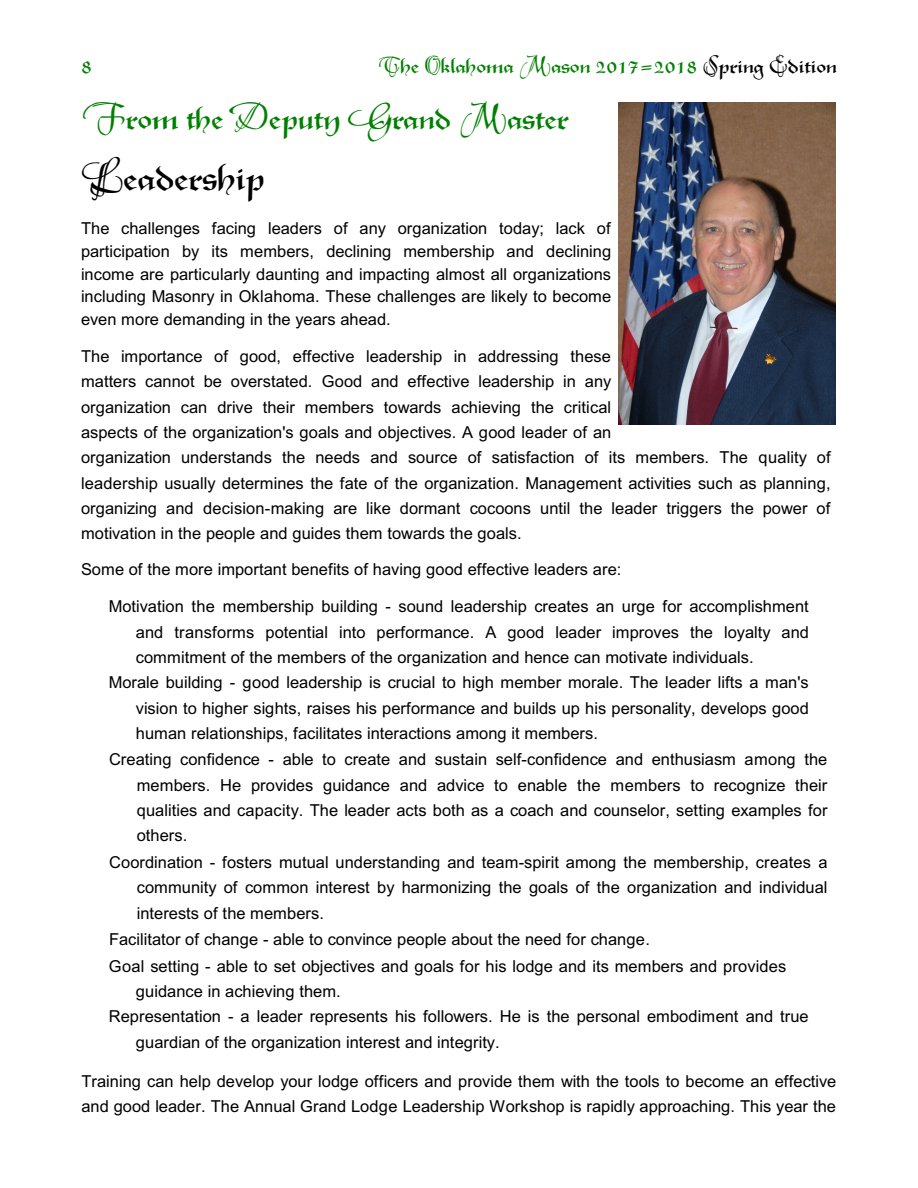
<style>
.page{position:relative;width:918px;height:1188px;background:#fff}
.page>*{position:absolute;margin:0;border:0;box-sizing:border-box;transform-origin:0 0}
.t1{font:31.5px "Xmas Terpiece Swashes";color:#000}
.t2{font:27px "Xmas Terpiece Swashes";color:#008000}
.t3{font:18px "Xmas Terpiece Swashes";color:#008000}
.t4{font:16.5px/25.3px "Arial";color:#000}
.s1{color:#000}
.s2{color:#080808}
</style>
<div class="page">
<img style="left:618px;top:102px;width:217px;height:322px">
<p class="t3" style="left:81px;top:54px;width:12px">8</p>
<p class="t3" style="left:379px;top:54px;width:459px">The Oklahoma Mason 2017-2018 <span class="s1">Spring Edition</span></p>
<h2 class="t2" style="left:81px;top:100px;width:489px">From the Deputy Grand Master</h2>
<h1 class="t1" style="left:81px;top:156px;width:186px">Leadership</h1>
<p class="t4" style="left:81px;top:218px;width:532px;line-height:22.8px;text-align:justify">The challenges facing leaders of any organization today; lack of participation by its members, declining membership and declining income are particularly daunting and impacting almost all organizations including Masonry in Oklahoma<span class="s2">.</span> These challenges are likely to become even more demanding in the years ahead.</p>
<p class="t4" style="left:81px;top:345px;width:751px">The importance of good, effective leadership in addressing these<br>matters cannot be overstated. Good and effective leadership in any<br>organization can drive their members towards achieving the critical<br>aspects of the organization's goals and objectives. A good leader of an<br>organization understands the needs and source of satisfaction of its members. The quality of leadership usually determines the fate of the organization<span class="s2">.</span> Management activities such as planning, organizing and decision-making are like dormant cocoons until the leader triggers the power of motivation in the people and guides them towards the goals.</p>
<p class="t4" style="left:81px;top:558px;width:542px">Some of the more important benefits of having good effective leaders are:</p>
<p class="t4" style="left:109px;top:595px;width:701px">Motivation the membership building - sound leadership creates an urge for accomplishment</p>
<p class="t4" style="left:136px;top:621px;width:675px">and transforms potential into performance. A good leader improves the loyalty and</p>
<p class="t4" style="left:136px;top:646px;width:619px">commitment of the members of the organization and hence can motivate individuals.</p>
<p class="t4" style="left:109px;top:671px;width:701px">Morale building - good leadership is crucial to high member morale. The leader lifts a man's</p>
<p class="t4" style="left:136px;top:697px;width:675px">vision to higher sights, raises his performance and builds up his personality, develops good</p>
<p class="t4" style="left:136px;top:722px;width:464px">human relationships, facilitates interactions among it members.</p>
<p class="t4" style="left:109px;top:748px;width:720px">Creating confidence - able to create and sustain self-confidence and enthusiasm among the</p>
<p class="t4" style="left:137px;top:774px;width:692px">members. He provides guidance and advice to enable the members to recognize their</p>
<p class="t4" style="left:137px;top:799px;width:692px">qualities and capacity. The leader acts both as a coach and counselor, setting examples for</p>
<p class="t4" style="left:137px;top:824px;width:52px">others<span class="s2">.</span></p>
<p class="t4" style="left:109px;top:851px;width:720px">Coordination - fosters mutual understanding and team-spirit among the membership, creates a</p>
<p class="t4" style="left:137px;top:876px;width:692px">community of common interest by harmonizing the goals of the organization and individual</p>
<p class="t4" style="left:137px;top:902px;width:189px">interests of the members.</p>
<p class="t4" style="left:109px;top:928px;width:542px">Facilitator of change - able to convince people about the need for change<span class="s2">.</span></p>
<p class="t4" style="left:109px;top:955px;width:679px">Goal setting - able to set objectives and goals for his lodge and its members and provides</p>
<p class="t4" style="left:136px;top:980px;width:206px">guidance in achieving them.</p>
<p class="t4" style="left:109px;top:1005px;width:701px">Representation - a leader represents his followers. He is the personal embodiment and true</p>
<p class="t4" style="left:136px;top:1031px;width:365px">guardian of the organization interest and integrity.</p>
<p class="t4" style="left:81px;top:1070px;width:756px">Training can help develop your lodge officers and provide them with the tools to become an effective and good leader. The Annual Grand Lodge Leadership Workshop is rapidly approaching. This year the</p>
</div>
